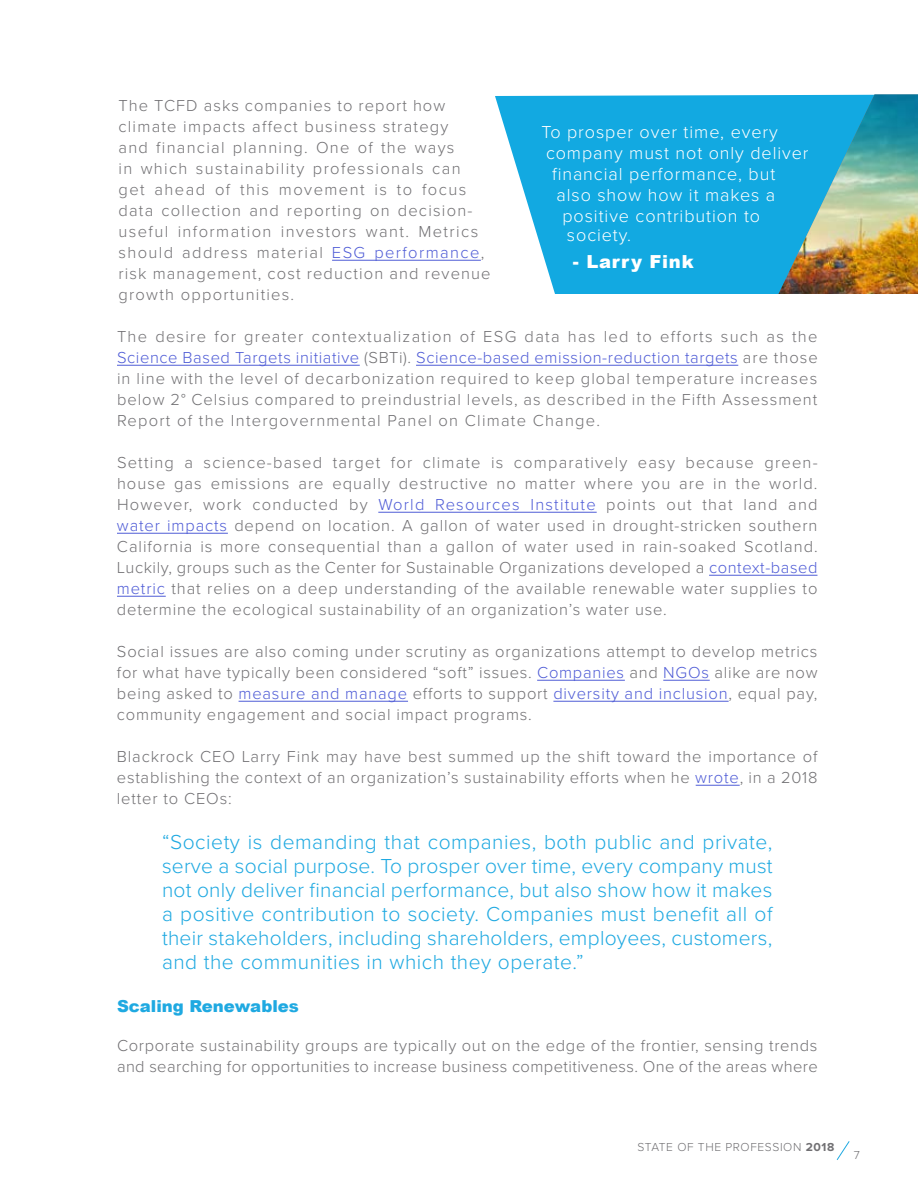
<style>
.page{position:relative;width:918px;height:1188px;background:#fff}
.page>*{position:absolute;margin:0;border:0;box-sizing:border-box;transform-origin:0 0}
.t1{font:300 21px/24px "Proxima Nova";letter-spacing:.025em;color:#1fa9e1;text-align:justify}
.t2{font:300 18px "Proxima Nova";letter-spacing:.05em;color:#fff}
.t3{font:900 18px "Arial";letter-spacing:.04em;color:#fff}
.t4{font:300 16.5px/21px "Proxima Nova";letter-spacing:.07em;color:#717073;text-align:justify}
.t5{font:300 16.5px/21px "Proxima Nova";letter-spacing:.025em;color:#717073}
.t6{font:900 16.5px "Arial";color:#1fa9e1}
.t7{font:300 12px "Proxima Nova";letter-spacing:.05em;color:#717073}
.s1{color:#4f5cd6}
.s2{font-weight:700}
</style>
<div class="page">
<svg style="left:836px;top:1141px;width:14px;height:19px"></svg>
<svg style="left:495px;top:95px;width:283px;height:199px;background:#2bb2e4"></svg>
<img style="left:778px;top:94px;width:140px;height:200px">
<hr style="left:332px;top:260px;width:149px;height:1px;background:#4f5cd6">
<hr style="left:117px;top:365px;width:243px;height:1px;background:#4f5cd6">
<hr style="left:416px;top:365px;width:322px;height:1px;background:#4f5cd6">
<hr style="left:378px;top:512px;width:219px;height:1px;background:#4f5cd6">
<hr style="left:117px;top:533px;width:111px;height:1px;background:#4f5cd6">
<hr style="left:709px;top:575px;width:108px;height:1px;background:#4f5cd6">
<hr style="left:117px;top:596px;width:49px;height:1px;background:#4f5cd6">
<hr style="left:537px;top:680px;width:88px;height:1px;background:#4f5cd6">
<hr style="left:663px;top:680px;width:47px;height:1px;background:#4f5cd6">
<hr style="left:239px;top:701px;width:169px;height:1px;background:#4f5cd6">
<hr style="left:553px;top:701px;width:176px;height:1px;background:#4f5cd6">
<hr style="left:696px;top:785px;width:44px;height:1px;background:#4f5cd6">
<p class="t4" style="left:118px;top:94px;width:374px;text-align:left">The TCFD asks companies to report how climate impacts affect business strategy<br>and financial planning. One of the ways<br>in which sustainability professionals can get ahead of this movement is to focus data collection and reporting on decision&shy;useful information investors want. Metrics should address material <span class="s1">ESG performance</span>, risk management, cost reduction and revenue growth opportunities.</p>
<p class="t4" style="left:117px;top:325px;width:702px">The desire for greater contextualization of ESG data has led to efforts such as the <span class="s1">Science Based Targets initiative</span> (SBTi). <span class="s1">Science-based emission-reduction targets</span> are those in line with the level of decarbonization required to keep global temperature increases below 2° Celsius compared to preindustrial levels, as described in the Fifth Assessment Report of the Intergovernmental Panel on Climate Change.</p>
<p class="t4" style="left:117px;top:451px;width:702px">Setting a science-based target for climate is comparatively easy because green&shy;house gas emissions are equally destructive no matter where you are in the world.<br>However, work conducted by <span class="s1">World Resources Institute</span> points out that land and <span class="s1">water impacts</span> depend on location. A gallon of water used in drought-stricken southern California is more consequential than a gallon of water used in rain-soaked Scotland.<br>Luckily, groups such as the Center for Sustainable Organizations developed a <span class="s1">context-based metric</span> that relies on a deep understanding of the available renewable water supplies to determine the ecological sustainability of an organization’s water use.</p>
<p class="t4" style="left:117px;top:640px;width:702px">Social issues are also coming under scrutiny as organizations attempt to develop metrics for what have typically been considered “soft” issues. <span class="s1">Companies</span> and <span class="s1">NGOs</span> alike are now being asked to <span class="s1">measure and manage</span> efforts to support <span class="s1">diversity and inclusion</span>, equal pay, community engagement and social impact programs.</p>
<p class="t4" style="left:117px;top:745px;width:702px">Blackrock CEO Larry Fink may have best summed up the shift toward the importance of establishing the context of an organization’s sustainability efforts when he <span class="s1">wrote</span>, in a 2018 letter to CEOs:</p>
<p class="t1" style="left:162px;top:828px;width:612px">“Society is demanding that companies, both public and private, serve a social purpose. To prosper over time, every company must not only deliver financial performance, but also show how it makes a positive contribution to society. Companies must benefit all of their stakeholders, including shareholders, employees, customers, and the communities in which they operate.”</p>
<p class="t6" style="left:117px;top:994px;width:184px">Scaling Renewables</p>
<p class="t5" style="left:117px;top:1034px;width:702px">Corporate sustainability groups are typically out on the edge of the frontier, sensing trends and searching for opportunities to increase business competitiveness. One of the areas where</p>
<p class="t2" style="left:542px;top:118px;width:238px">To prosper over time, every</p>
<p class="t2" style="left:546px;top:139px;width:264px">company must not only deliver</p>
<p class="t2" style="left:552px;top:160px;width:225px">financial performance, but</p>
<p class="t2" style="left:556px;top:181px;width:220px">also show how it makes a</p>
<p class="t2" style="left:562px;top:202px;width:199px">positive contribution to</p>
<p class="t2" style="left:567px;top:222px;width:66px">society.</p>
<p class="t3" style="left:573px;top:249px;width:122px">- Larry Fink</p>
<p class="t7" style="left:637px;top:1138px;width:199px">STATE OF THE PROFESSION <span class="s2">2018</span></p>
<p class="t7" style="left:854px;top:1146px;width:8px">7</p>
</div>
